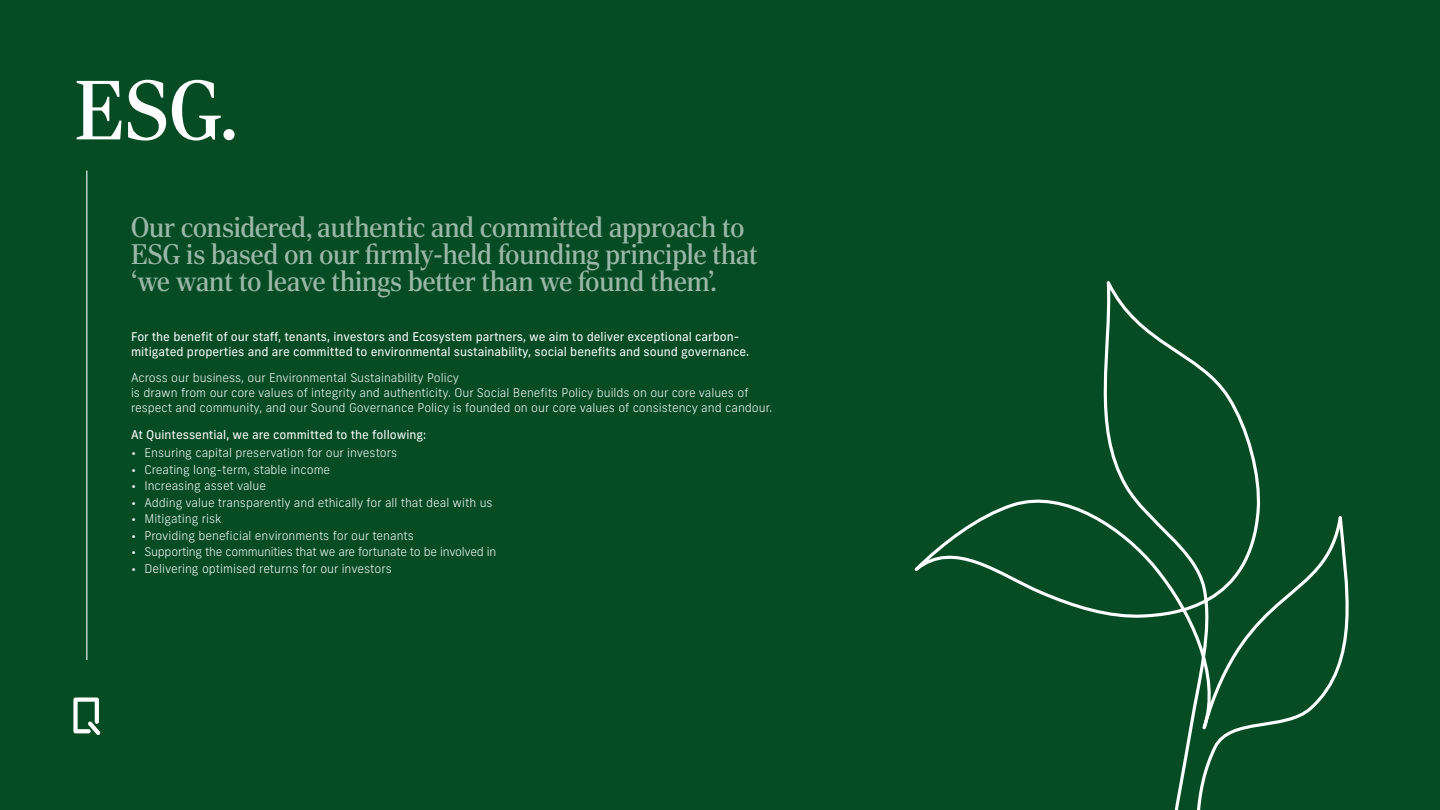
<style>
.page{position:relative;width:1440px;height:810px;background:#054c24}
.page>*{position:absolute;margin:0;border:0;box-sizing:border-box;transform-origin:0 0}
.t1{font:84.38px "Rocky";color:#fff}
.t2{font:28.5px/27px "Rocky";color:#9bb8a6}
.t3{font:300 12px/15px "New Frank";color:#fff}
.t4{font:12px/15px "New Frank";color:#fff}
.t5{font:300 12px "New Frank";letter-spacing:-.02em;color:#fff}
</style>
<div class="page">
<svg style="left:73px;top:697px;width:28px;height:38px"></svg>
<hr style="left:86px;top:171px;width:1px;height:489px;background:#fff">
<svg style="left:914px;top:281px;width:435px;height:529px"></svg>
<h1 class="t1" style="left:75px;top:62px;width:165px">ESG.</h1>
<h2 class="t2" style="left:131px;top:214px;width:628px">Our considered, authentic and committed approach to<br>ESG is based on our firmly-held founding principle that ‘we want to leave things better than we found them’.</h2>
<p class="t4" style="left:131px;top:329px;width:620px">For the benefit of our staff, tenants, investors and Ecosystem partners, we aim to deliver exceptional carbon&shy;mitigated properties and are committed to environmental sustainability, social benefits and sound governance.</p>
<p class="t3" style="left:131px;top:371px;width:643px">Across our business, our Environmental Sustainability Policy<br>is drawn from our core values of integrity and authenticity. Our Social Benefits Policy builds on our core values of respect and community, and our Sound Governance Policy is founded on our core values of consistency and candour.</p>
<p class="t4" style="left:131px;top:427px;width:297px">At Quintessential, we are committed to the following:</p>
<p class="t3" style="left:131px;top:446px;width:268px">• Ensuring capital preservation for our investors</p>
<p class="t3" style="left:131px;top:462px;width:201px">• Creating long-term, stable income</p>
<p class="t3" style="left:131px;top:479px;width:137px">• Increasing asset value</p>
<p class="t3" style="left:131px;top:495px;width:363px">• Adding value transparently and ethically for all that deal with us</p>
<p class="t3" style="left:131px;top:512px;width:92px">• Mitigating risk</p>
<p class="t3" style="left:131px;top:528px;width:284px">• Providing beneficial environments for our tenants</p>
<p class="t5" style="left:131px;top:545px;width:367px">• Supporting the communities that we are fortunate to be involved in</p>
<p class="t3" style="left:131px;top:561px;width:262px">• Delivering optimised returns for our investors</p>
</div>
